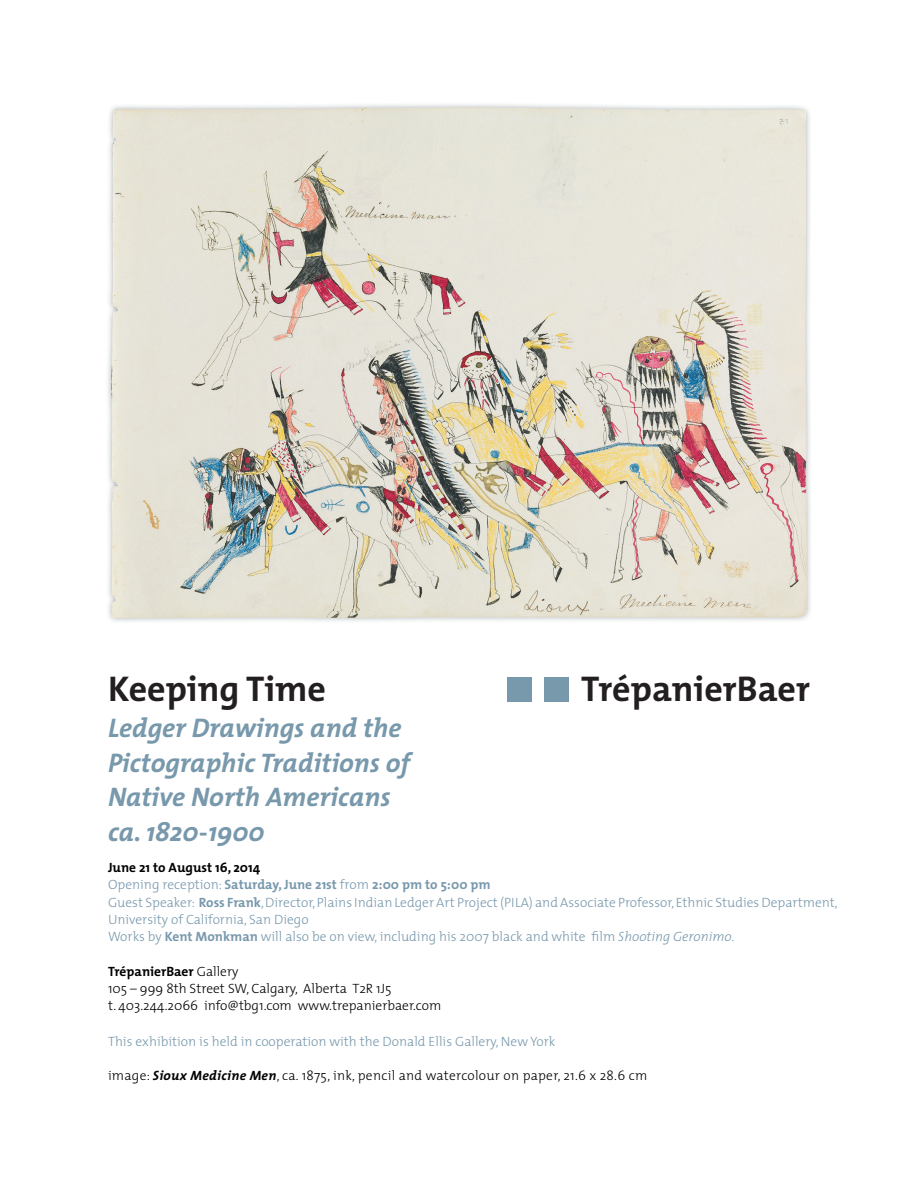
<style>
.page{position:relative;width:918px;height:1188px;background:#fff}
.page>*{position:absolute;margin:0;border:0;box-sizing:border-box;transform-origin:0 0}
.t1{font:700 36px "The Mix";color:#231f20}
.t2{font:italic 700 27px "The Mix";color:#7898ac}
.t3{font:300 13.5px/17.2px "The Mix";color:#7898ac}
.t4{font:300 13.5px "The Mix";color:#000}
.t5{font:300 13.5px "The Mix";letter-spacing:.02em;color:#000}
.t6{font:700 13.5px "The Mix";color:#7898ac}
.t7{font:700 13.5px "The Mix";color:#000}
.s1{font-weight:300}
.s2{font-weight:700}
.s3{font-style:italic}
.s4{font-weight:700;font-style:italic}
</style>
<div class="page">
<img style="left:108px;top:104px;width:702px;height:518px">
<div style="left:544px;top:677px;width:25px;height:24px;background:#7898ac"></div>
<div style="left:508px;top:677px;width:24px;height:24px;background:#7898ac"></div>
<p class="t1" style="left:108px;top:659px;width:220px">Keeping Time</p>
<p class="t1" style="left:581px;top:659px;width:230px">TrépanierBaer</p>
<p class="t2" style="left:108px;top:705px;width:295px">Ledger Drawings and the</p>
<p class="t2" style="left:108px;top:740px;width:304px">Pictographic Traditions of</p>
<p class="t2" style="left:108px;top:774px;width:284px">Native North Americans</p>
<p class="t2" style="left:108px;top:809px;width:158px">ca. 1820-1900</p>
<p class="t7" style="left:108px;top:856px;width:154px">June 21 to August 16, 2014</p>
<p class="t6" style="left:108px;top:873px;width:384px"><span class="s1">Opening reception:</span> Saturday, June 21st <span class="s1">from</span> 2:00 pm to 5:00 pm</p>
<p class="t3" style="left:108px;top:893px;width:731px">Guest Speaker: <span class="s2">Ross Frank</span>, Director, Plains Indian Ledger Art Project (PILA) and Associate Professor, Ethnic Studies Department,<br>University of California, San Diego</p>
<p class="t3" style="left:108px;top:927px;width:628px">Works by <span class="s2">Kent Monkman</span> will also be on view, including his 2007 black and white film <span class="s3">Shooting Geronimo</span>.</p>
<p class="t7" style="left:108px;top:960px;width:132px">TrépanierBaer <span class="s1">Gallery</span></p>
<p class="t4" style="left:108px;top:977px;width:285px">105 – 999 8th Street SW, Calgary, Alberta T2R 1J5</p>
<p class="t4" style="left:108px;top:994px;width:335px">t. 403.244.2066 info@tbg1.com www.trepanierbaer.com</p>
<p class="t3" style="left:108px;top:1032px;width:449px">This exhibition is held in cooperation with the Donald Ellis Gallery, New York</p>
<p class="t5" style="left:108px;top:1064px;width:541px">image: <span class="s4">Sioux Medicine Men</span>, ca. 1875, ink, pencil and watercolour on paper, 21.6 x 28.6 cm</p>
</div>
